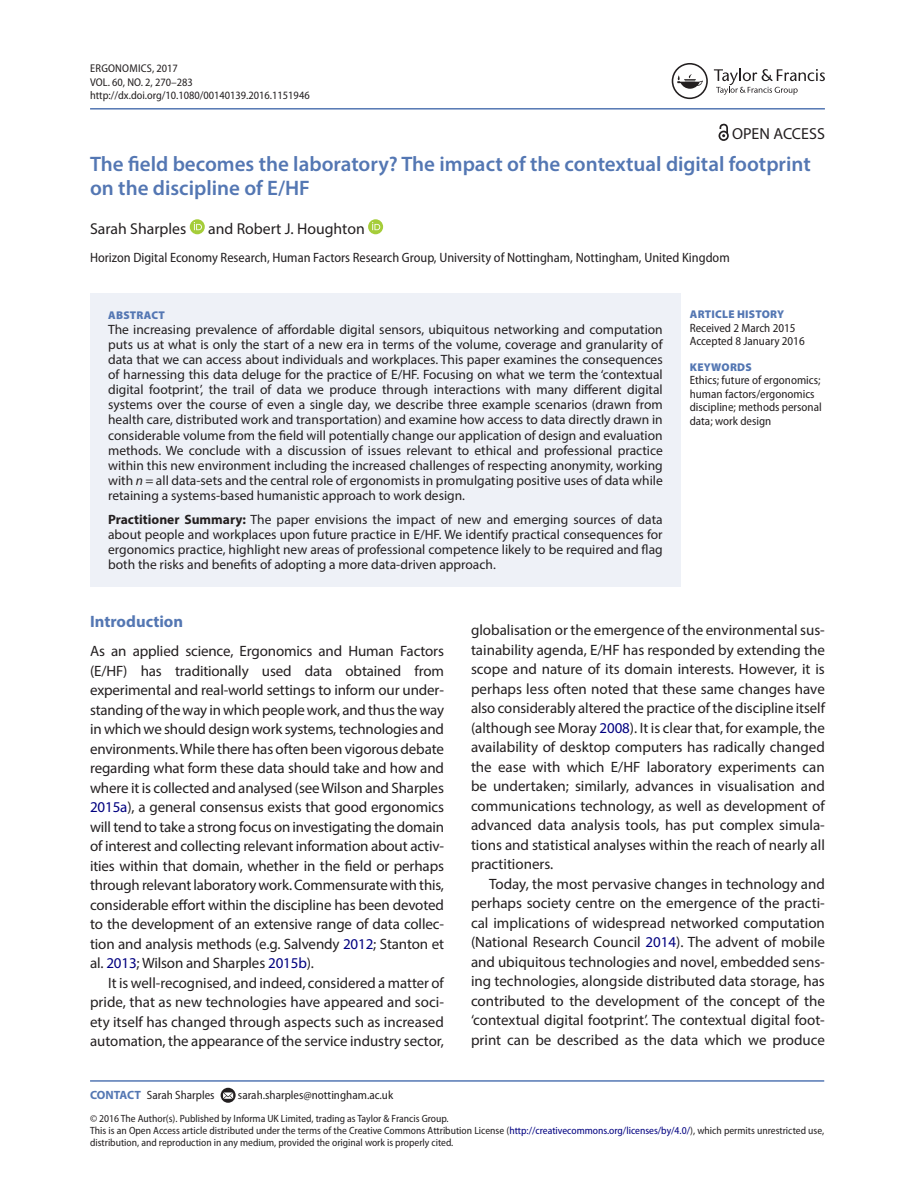
<style>
.page{position:relative;width:915px;height:1191px;background:#fff}
.page>*{position:absolute;margin:0;border:0;box-sizing:border-box;transform-origin:0 0}
.t1{font:600 21px/24px "Myriad Pro";color:#5477b3}
.t2{font:700 16.5px "Myriad Pro";color:#5477b3}
.t3{font:16.05px "Myriad Pro";color:#231f20}
.t4{font:15.75px "Myriad Pro";color:#231f20}
.t5{font:15px/19.5px "Myriad Pro";color:#231f20;text-align:justify}
.t6{font:13.5px/15px "Myriad Pro";color:#231f20;text-align:justify}
.t7{font:semi-condensed 13.5px "Myriad Pro";color:#231f20}
.t8{font:semi-condensed 12px/13.5px "Myriad Pro";color:#231f20}
.t9{font:semi-condensed 11.25px/13.5px "Myriad Pro";color:#231f20}
.t10{font:900 11.25px "Myriad Pro";letter-spacing:.02em;color:#5477b3}
.t11{font:semi-condensed 10.5px/12px "Myriad Pro";color:#231f20}
.s1{font-style:italic}
.s2{font-weight:700}
.s3{color:#000080}
.s4{font-weight:700;font-stretch:normal;color:#5477b3}
</style>
<div class="page">
<hr style="left:90px;top:108px;width:734px;height:2px;background:#5477b3">
<svg style="left:190px;top:219px;width:15px;height:15px"></svg>
<svg style="left:194px;top:222px;width:8px;height:8px"></svg>
<svg style="left:368px;top:219px;width:15px;height:15px"></svg>
<svg style="left:372px;top:222px;width:8px;height:8px"></svg>
<div style="left:90px;top:293px;width:590px;height:293px;background:#eef1f7"></div>
<hr style="left:90px;top:1080px;width:734px;height:1px;background:#5477b3">
<svg style="left:220px;top:1087px;width:15px;height:15px"></svg>
<svg style="left:223px;top:1092px;width:10px;height:6px"></svg>
<svg style="left:713px;top:69px;width:111px;height:26px"></svg>
<svg style="left:671px;top:63px;width:36px;height:36px"></svg>
<svg style="left:718px;top:124px;width:10px;height:17px"></svg>
<p class="t9" style="left:90px;top:62px;width:221px">Ergonomics, 2017<br>VOL. 60, NO. 2, 270–283 http://dx.doi.org/10.1080/00140139.2016.1151946</p>
<p class="t3" style="left:731px;top:123px;width:94px">OPEN ACCESS</p>
<h1 class="t1" style="left:90px;top:151px;width:722px">The field becomes the laboratory? The impact of the contextual digital footprint on the discipline of E/HF</h1>
<p class="t4" style="left:90px;top:219px;width:98px">Sarah Sharples</p>
<p class="t4" style="left:208px;top:219px;width:158px">and Robert J. Houghton</p>
<p class="t7" style="left:90px;top:250px;width:641px">Horizon Digital Economy Research, Human Factors Research Group, University of Nottingham, Nottingham, United Kingdom</p>
<p class="t10" style="left:108px;top:309px;width:58px">ABSTRACT</p>
<p class="t6" style="left:108px;top:322px;width:556px">The increasing prevalence of affordable digital sensors, ubiquitous networking and computation puts us at what is only the start of a new era in terms of the volume, coverage and granularity of data that we can access about individuals and workplaces. This paper examines the consequences of harnessing this data deluge for the practice of E/HF. Focusing on what we term the ‘contextual digital footprint’, the trail of data we produce through interactions with many different digital systems over the course of even a single day, we describe three example scenarios (drawn from health care, distributed work and transportation) and examine how access to data directly drawn in considerable volume from the field will potentially change our application of design and evaluation methods. We conclude with a discussion of issues relevant to ethical and professional practice within this new environment including the increased challenges of respecting anonymity, working with <span class="s1">n</span> = all data-sets and the central role of ergonomists in promulgating positive uses of data while retaining a systems-based humanistic approach to work design.</p>
<p class="t6" style="left:108px;top:511px;width:556px"><span class="s2">Practitioner Summary:</span> The paper envisions the impact of new and emerging sources of data about people and workplaces upon future practice in E/HF. We identify practical consequences for ergonomics practice, highlight new areas of professional competence likely to be required and flag both the risks and benefits of adopting a more data-driven approach.</p>
<p class="t10" style="left:689px;top:308px;width:96px">ARTICLE HISTORY</p>
<p class="t8" style="left:689px;top:321px;width:116px">Received 2 March 2015<br>Accepted 8 January 2016</p>
<p class="t10" style="left:689px;top:360px;width:63px">KEYWORDS</p>
<p class="t8" style="left:689px;top:374px;width:133px">Ethics; future of ergonomics; human factors/ergonomics discipline; methods personal data; work design</p>
<p class="t2" style="left:90px;top:610px;width:95px">Introduction</p>
<p class="t5" style="left:90px;top:641px;width:355px">As an applied science, Ergonomics and Human Factors (E/HF) has traditionally used data obtained from experimental and real-world settings to inform our under&shy;standing of the way in which people work, and thus the way in which we should design work systems, technologies and environments. While there has often been vigorous debate regarding what form these data should take and how and where it is collected and analysed (see Wilson and Sharples <span class="s3">2015a</span>), a general consensus exists that good ergonomics will tend to take a strong focus on investigating the domain of interest and collecting relevant information about activ&shy;ities within that domain, whether in the field or perhaps through relevant laboratory work. Commensurate with this, considerable effort within the discipline has been devoted to the development of an extensive range of data collec&shy;tion and analysis methods (e.g. Salvendy <span class="s3">2012</span>; Stanton et al. <span class="s3">2013</span>; Wilson and Sharples <span class="s3">2015b</span>).</p>
<p class="t5" style="left:90px;top:972px;width:355px;text-indent:18px">It is well-recognised, and indeed, considered a matter of pride, that as new technologies have appeared and soci&shy;ety itself has changed through aspects such as increased automation, the appearance of the service industry sector,</p>
<p class="t8" style="left:90px;top:1088px;width:126px"><span class="s4">CONTACT</span> Sarah Sharples</p>
<p class="t8" style="left:238px;top:1088px;width:157px">sarah.sharples@nottingham.ac.uk</p>
<p class="t5" style="left:471px;top:620px;width:355px">globalisation or the emergence of the environmental sus&shy;tainability agenda, E/HF has responded by extending the scope and nature of its domain interests. However, it is perhaps less often noted that these same changes have also considerably altered the practice of the discipline itself (although see Moray <span class="s3">2008</span>). It is clear that, for example, the availability of desktop computers has radically changed the ease with which E/HF laboratory experiments can be undertaken; similarly, advances in visualisation and communications technology, as well as development of advanced data analysis tools, has put complex simula&shy;tions and statistical analyses within the reach of nearly all practitioners.</p>
<p class="t5" style="left:471px;top:873px;width:355px;text-indent:18px">Today, the most pervasive changes in technology and perhaps society centre on the emergence of the practi&shy;cal implications of widespread networked computation (National Research Council <span class="s3">2014</span>). The advent of mobile and ubiquitous technologies and novel, embedded sens&shy;ing technologies, alongside distributed data storage, has contributed to the development of the concept of the ‘contextual digital footprint’. The contextual digital foot&shy;print can be described as the data which we produce</p>
<p class="t11" style="left:90px;top:1112px;width:735px">© 2016 The Author(s). Published by Informa UK Limited, trading as Taylor &amp; Francis Group.<br>This is an Open Access article distributed under the terms of the Creative Commons Attribution License (<span class="s3">http://creativecommons.org/licenses/by/4.0/</span>), which permits unrestricted use, distribution, and reproduction in any medium, provided the original work is properly cited.</p>
</div>
